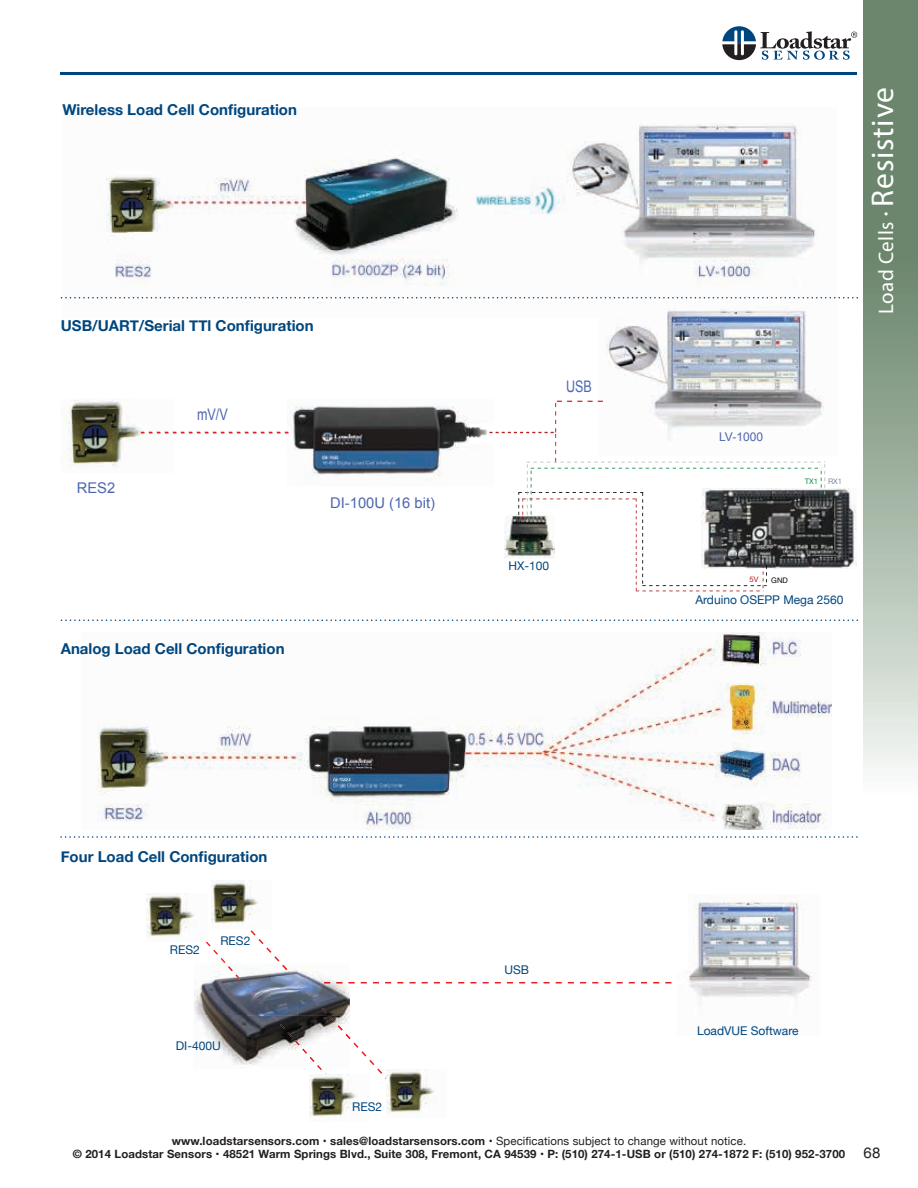
<style>
.page{position:relative;width:918px;height:1188px;background:#fff}
.page>*{position:absolute;margin:0;border:0;box-sizing:border-box;transform-origin:0 0}
.t1{font:21px "Myriad Pro";letter-spacing:.025em;color:#fff}
.t2{font:15.9px "Arial";color:#4d67b0;scale:.79 1}
.t3{font:700 15px "Helvetica Neue";color:#00467e}
.t4{font:15px "Helvetica Neue";color:#231f20}
.t5{font:14.7px "Arial";color:#4d67b0}
.t6{font:12px "Helvetica Neue";color:#00467e}
.t7{font:12px "Arial";color:#4d67b0}
.t8{font:700 11.4px/12.8px "Helvetica Neue";letter-spacing:.01em;color:#231f20;text-align:center}
.t9{font:7.65px "Helvetica Neue";color:#040503}
.t10{font:7.65px "Helvetica Neue";color:#0d8c44}
.t11{font:7.65px "Helvetica Neue";color:#7b899c}
.t12{font:7.65px "Helvetica Neue";color:#b51f23}
.s1{font-size:15px}
.s2{font-size:31.5px}
.s3{font-weight:400}
</style>
<div class="page">
<svg style="left:722px;top:26px;width:135px;height:34px"></svg>
<hr style="left:61px;top:72px;width:796px;height:3px;background:#00467e">
<img style="left:62px;top:123px;width:774px;height:176px">
<img style="left:599px;top:309px;width:222px;height:92px">
<img style="left:287px;top:406px;width:182px;height:74px">
<svg style="left:174px;top:432px;width:114px;height:2px"></svg>
<img style="left:469px;top:427px;width:18px;height:11px">
<img style="left:61px;top:399px;width:113px;height:69px">
<img style="left:141px;top:432px;width:33px;height:2px">
<img style="left:97px;top:633px;width:734px;height:197px">
<svg style="left:864px;top:0;width:54px;height:770px;background:#94a895"></svg>
<img style="left:685px;top:894px;width:127px;height:104px">
<img style="left:194px;top:991px;width:4px;height:29px">
<svg style="left:198px;top:928px;width:205px;height:170px"></svg>
<img style="left:274px;top:1017px;width:47px;height:51px">
<img style="left:147px;top:893px;width:60px;height:48px">
<img style="left:211px;top:881px;width:48px;height:43px">
<img style="left:309px;top:1074px;width:60px;height:48px">
<img style="left:387px;top:1070px;width:48px;height:43px">
<img style="left:825px;top:488px;width:32px;height:81px">
<svg style="left:489px;top:401px;width:336px;height:191px"></svg>
<svg style="left:61px;top:620px;width:797px;height:1px"></svg>
<svg style="left:60px;top:836px;width:798px;height:2px"></svg>
<svg style="left:61px;top:297px;width:797px;height:1px"></svg>
<h3 class="t3" style="left:62px;top:98px;width:236px">Wireless Load Cell Configuration</h3>
<h3 class="t3" style="left:61px;top:314px;width:254px">USB/UART/Serial TTl Configuration</h3>
<p class="t5" style="left:77px;top:479px;width:40px">RES2</p>
<h2 class="t2" style="left:197px;top:404px;width:40px">mV/V</h2>
<p class="t5" style="left:330px;top:493px;width:106px">DI-100U (16 bit)</p>
<h3 class="t3" style="left:61px;top:637px;width:225px">Analog Load Cell Configuration</h3>
<h2 class="t2" style="left:566px;top:376px;width:34px">USB</h2>
<p class="t6" style="left:509px;top:557px;width:42px">HX-100</p>
<h1 class="t1" style="left:873px;top:314px;width:229px;rotate:-90deg">Load Cells <span class="s1">•</span> <span class="s2">Resistive</span></h1>
<p class="t7" style="left:719px;top:429px;width:45px">LV-1000</p>
<p class="t10" style="left:805px;top:477px;width:15px">TX1</p>
<p class="t11" style="left:828px;top:476px;width:16px">RX1</p>
<p class="t12" style="left:750px;top:575px;width:10px">5V</p>
<p class="t9" style="left:771px;top:575px;width:18px">GND</p>
<p class="t6" style="left:695px;top:591px;width:150px">Arduino OSEPP Mega 2560</p>
<h3 class="t3" style="left:61px;top:845px;width:208px">Four Load Cell Configuration</h3>
<p class="t6" style="left:170px;top:941px;width:31px">RES2</p>
<p class="t6" style="left:220px;top:932px;width:31px">RES2</p>
<p class="t6" style="left:176px;top:1037px;width:46px">DI-400U</p>
<p class="t6" style="left:504px;top:961px;width:26px">USB</p>
<p class="t6" style="left:697px;top:1022px;width:103px">LoadVUE Software</p>
<p class="t6" style="left:352px;top:1098px;width:31px">RES2</p>
<p class="t8" style="left:73px;top:1135px;width:774px">www.loadstarsensors.com • sales@loadstarsensors.com • <span class="s3">Specifications subject to change without notice.<br></span>© 2014 Loadstar Sensors • 48521 Warm Springs Blvd., Suite 308, Fremont, CA 94539 • P: (510) 274-1-USB or (510) 274-1872 F: (510) 952-3700</p>
<h3 class="t4" style="left:864px;top:1142px;width:18px">68</h3>
</div>
